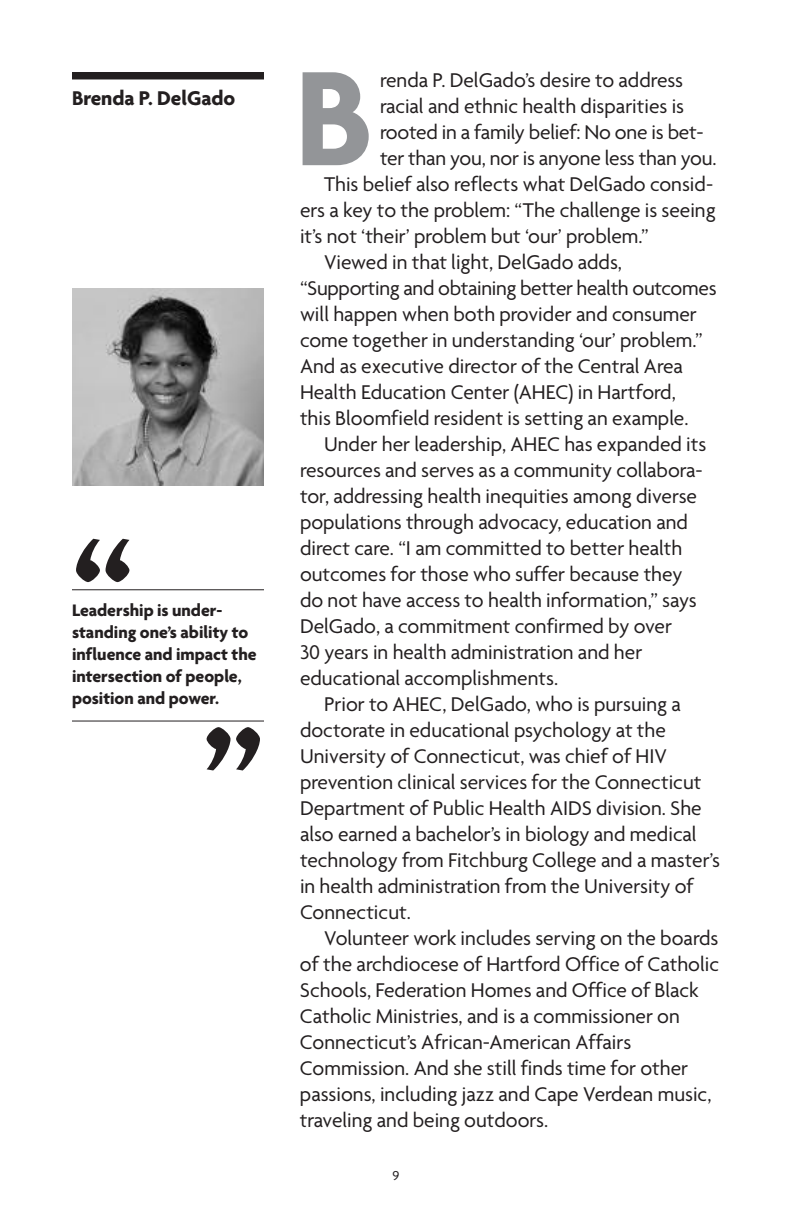
<style>
.page{position:relative;width:792px;height:1224px;background:#fff}
.page>*{position:absolute;margin:0;border:0;box-sizing:border-box;transform-origin:0 0}
.t1{font:700 145.6px "Agenda";color:#939598}
.t2{font:700 144px "Agenda";color:#231f20}
.t3{font:21.6px "Agenda";color:#231f20}
.t4{font:700 21.6px "Agenda";color:#231f20}
.t5{font:700 18px/22px "Agenda";color:#231f20}
.t6{font:14px "Agenda";color:#231f20}
</style>
<div class="page">
<hr style="left:72px;top:721px;width:192px;height:1px;background:#231f20">
<img style="left:72px;top:288px;width:192px;height:198px">
<div style="left:72px;top:72px;width:192px;height:7px;background:#231f20"></div>
<hr style="left:72px;top:589px;width:192px;height:1px;background:#231f20">
<p class="t4" style="left:72px;top:85px;width:165px">Brenda P. DelGado</p>
<h2 class="t2" style="left:72px;top:499px;width:63px">“</h2>
<p class="t5" style="left:72px;top:599px;width:186px">Leadership is under&shy;standing one’s ability to influence and impact the intersection of people, position and power.</p>
<h2 class="t2" style="left:203px;top:687px;width:63px">”</h2>
<p class="t3" style="left:380px;top:67px;width:305px">renda P. DelGado’s desire to address</p>
<p class="t3" style="left:380px;top:93px;width:306px">racial and ethnic health disparities is</p>
<p class="t3" style="left:380px;top:119px;width:325px">rooted in a family belief: No one is bet-</p>
<p class="t3" style="left:380px;top:145px;width:338px">ter than you, nor is anyone less than you.</p>
<p class="t3" style="left:324px;top:171px;width:391px">This belief also reflects what DelGado consid-</p>
<p class="t3" style="left:300px;top:197px;width:417px">ers a key to the problem: “The challenge is seeing</p>
<p class="t3" style="left:300px;top:223px;width:350px">it’s not ‘their’ problem but ‘our’ problem.”</p>
<p class="t3" style="left:324px;top:249px;width:300px">Viewed in that light, DelGado adds,</p>
<p class="t3" style="left:300px;top:275px;width:418px">“Supporting and obtaining better health outcomes</p>
<p class="t3" style="left:300px;top:301px;width:398px">will happen when both provider and consumer</p>
<p class="t3" style="left:300px;top:327px;width:404px">come together in understanding ‘our’ problem.”</p>
<p class="t3" style="left:300px;top:353px;width:384px">And as executive director of the Central Area</p>
<p class="t3" style="left:300px;top:379px;width:377px">Health Education Center (AHEC) in Hartford,</p>
<p class="t3" style="left:300px;top:405px;width:390px">this Bloomfield resident is setting an example.</p>
<p class="t3" style="left:324px;top:431px;width:384px">Under her leadership, AHEC has expanded its</p>
<p class="t3" style="left:300px;top:457px;width:404px">resources and serves as a community collabora-</p>
<p class="t3" style="left:300px;top:483px;width:399px">tor, addressing health inequities among diverse</p>
<p class="t3" style="left:300px;top:509px;width:390px">populations through advocacy, education and</p>
<p class="t3" style="left:300px;top:535px;width:384px">direct care. “I am committed to better health</p>
<p class="t3" style="left:300px;top:561px;width:384px">outcomes for those who suffer because they</p>
<p class="t3" style="left:300px;top:587px;width:398px">do not have access to health information,” says</p>
<p class="t3" style="left:300px;top:613px;width:374px">DelGado, a commitment confirmed by over</p>
<p class="t3" style="left:300px;top:639px;width:344px">30 years in health administration and her</p>
<p class="t3" style="left:300px;top:665px;width:260px">educational accomplishments.</p>
<p class="t3" style="left:324px;top:691px;width:358px">Prior to AHEC, DelGado, who is pursuing a</p>
<p class="t3" style="left:300px;top:717px;width:367px">doctorate in educational psychology at the</p>
<p class="t3" style="left:300px;top:743px;width:369px">University of Connecticut, was chief of HIV</p>
<p class="t3" style="left:300px;top:769px;width:403px">prevention clinical services for the Connecticut</p>
<p class="t3" style="left:300px;top:795px;width:403px">Department of Public Health AIDS division. She</p>
<p class="t3" style="left:300px;top:821px;width:398px">also earned a bachelor’s in biology and medical</p>
<p class="t3" style="left:300px;top:847px;width:421px">technology from Fitchburg College and a master’s</p>
<p class="t3" style="left:300px;top:873px;width:395px">in health administration from the University of</p>
<p class="t3" style="left:300px;top:899px;width:113px">Connecticut.</p>
<p class="t3" style="left:324px;top:925px;width:396px">Volunteer work includes serving on the boards</p>
<p class="t3" style="left:300px;top:951px;width:421px">of the archdiocese of Hartford Office of Catholic</p>
<p class="t3" style="left:300px;top:977px;width:400px">Schools, Federation Homes and Office of Black</p>
<p class="t3" style="left:300px;top:1003px;width:381px">Catholic Ministries, and is a commissioner on</p>
<p class="t3" style="left:300px;top:1029px;width:333px">Connecticut’s African-American Affairs</p>
<p class="t3" style="left:300px;top:1055px;width:390px">Commission. And she still finds time for other</p>
<p class="t3" style="left:300px;top:1081px;width:413px">passions, including jazz and Cape Verdean music,</p>
<p class="t3" style="left:300px;top:1107px;width:250px">traveling and being outdoors.</p>
<h1 class="t1" style="left:295px;top:30px;width:80px">B</h1>
<p class="t6" style="left:393px;top:1167px;width:8px">9</p>
</div>
